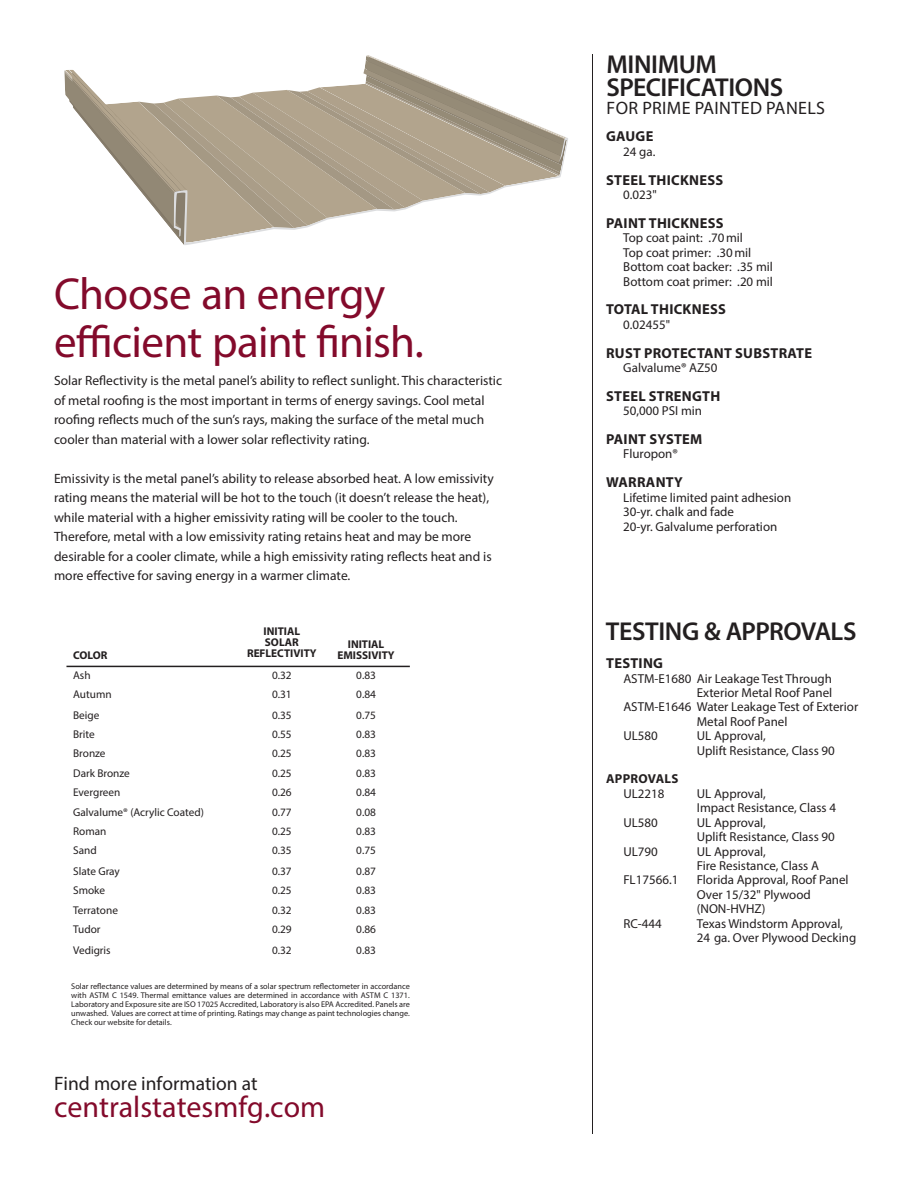
<style>
.page{position:relative;width:918px;height:1188px;background:#fff}
.page>*{position:absolute;margin:0;border:0;box-sizing:border-box;transform-origin:0 0}
.t1{font:45px/48px "Myriad Pro";letter-spacing:-.015em;color:#830a2b}
.t2{font:30px "Myriad Pro";color:#830a2b}
.t3{font:600 25.95px/22.5px "Myriad Pro";letter-spacing:-.015em;color:#231f20}
.t4{font:19.5px "Myriad Pro";color:#231f20}
.t5{font:18px "Myriad Pro";letter-spacing:.02em;color:#231f20}
.t6{font:700 14.4px "Myriad Pro";letter-spacing:.02em;color:#231f20}
.t7{font:13.5px/19.5px "Myriad Pro";color:#231f20}
.t8{font:12.9px/14.4px "Myriad Pro";color:#231f20}
.t9{font:700 12.9px "Myriad Pro";letter-spacing:.02em;color:#231f20}
.t10{font:11.25px "Myriad Pro";color:#231f20}
.t11{font:700 11.25px/11.2px "Myriad Pro";color:#231f20;text-align:center}
.t12{font:8.25px/9px "Myriad Pro";color:#231f20;text-align:justify}
</style>
<div class="page">
<svg style="left:64px;top:55px;width:504px;height:190px"></svg>
<hr style="left:592px;top:54px;width:1px;height:1080px;background:#231f20">
<hr style="left:66px;top:666px;width:344px;height:1px;background:#231f20">
<h1 class="t1" style="left:54px;top:269px;width:371px">Choose an energy efficient paint finish.</h1>
<p class="t7" style="left:54px;top:371px;width:450px">Solar Reflectivity is the metal panel’s ability to reflect sunlight. This characteristic of metal roofing is the most important in terms of energy savings. Cool metal roofing reflects much of the sun’s rays, making the surface of the metal much cooler than material with a lower solar reflectivity rating.</p>
<p class="t7" style="left:54px;top:468px;width:441px">Emissivity is the metal panel’s ability to release absorbed heat. A low emissivity rating means the material will be hot to the touch (it doesn’t release the heat), while material with a higher emissivity rating will be cooler to the touch.<br>Therefore, metal with a low emissivity rating retains heat and may be more desirable for a cooler climate, while a high emissivity rating reflects heat and is more effective for saving energy in a warmer climate.</p>
<p class="t11" style="left:73px;top:650px;width:36px">COLOR</p>
<p class="t11" style="left:247px;top:625px;width:71px">INITIAL<br>SOLAR<br>REFLECTIVITY</p>
<p class="t11" style="left:337px;top:638px;width:59px">INITIAL<br>EMISSIVITY</p>
<p class="t10" style="left:73px;top:668px;width:19px">Ash</p>
<p class="t10" style="left:272px;top:668px;width:21px">0.32</p>
<p class="t10" style="left:356px;top:668px;width:21px">0.83</p>
<p class="t10" style="left:73px;top:687px;width:40px">Autumn</p>
<p class="t10" style="left:272px;top:687px;width:21px">0.31</p>
<p class="t10" style="left:356px;top:687px;width:21px">0.84</p>
<p class="t10" style="left:73px;top:708px;width:28px">Beige</p>
<p class="t10" style="left:272px;top:708px;width:21px">0.35</p>
<p class="t10" style="left:356px;top:708px;width:21px">0.75</p>
<p class="t10" style="left:73px;top:727px;width:23px">Brite</p>
<p class="t10" style="left:272px;top:727px;width:21px">0.55</p>
<p class="t10" style="left:356px;top:727px;width:21px">0.83</p>
<p class="t10" style="left:73px;top:747px;width:34px">Bronze</p>
<p class="t10" style="left:272px;top:747px;width:21px">0.25</p>
<p class="t10" style="left:356px;top:747px;width:21px">0.83</p>
<p class="t10" style="left:73px;top:766px;width:58px">Dark Bronze</p>
<p class="t10" style="left:272px;top:766px;width:21px">0.25</p>
<p class="t10" style="left:356px;top:766px;width:21px">0.83</p>
<p class="t10" style="left:73px;top:786px;width:49px">Evergreen</p>
<p class="t10" style="left:272px;top:786px;width:21px">0.26</p>
<p class="t10" style="left:356px;top:786px;width:21px">0.84</p>
<p class="t10" style="left:73px;top:805px;width:132px">Galvalume® (Acrylic Coated)</p>
<p class="t10" style="left:272px;top:805px;width:21px">0.77</p>
<p class="t10" style="left:356px;top:805px;width:21px">0.08</p>
<p class="t10" style="left:73px;top:824px;width:35px">Roman</p>
<p class="t10" style="left:272px;top:824px;width:21px">0.25</p>
<p class="t10" style="left:356px;top:824px;width:21px">0.83</p>
<p class="t10" style="left:73px;top:844px;width:25px">Sand</p>
<p class="t10" style="left:272px;top:844px;width:21px">0.35</p>
<p class="t10" style="left:356px;top:844px;width:21px">0.75</p>
<p class="t10" style="left:73px;top:864px;width:48px">Slate Gray</p>
<p class="t10" style="left:272px;top:864px;width:21px">0.37</p>
<p class="t10" style="left:356px;top:864px;width:21px">0.87</p>
<p class="t10" style="left:73px;top:884px;width:34px">Smoke</p>
<p class="t10" style="left:272px;top:884px;width:21px">0.25</p>
<p class="t10" style="left:356px;top:884px;width:21px">0.83</p>
<p class="t10" style="left:73px;top:903px;width:46px">Terratone</p>
<p class="t10" style="left:272px;top:903px;width:21px">0.32</p>
<p class="t10" style="left:356px;top:903px;width:21px">0.83</p>
<p class="t10" style="left:73px;top:923px;width:29px">Tudor</p>
<p class="t10" style="left:272px;top:923px;width:21px">0.29</p>
<p class="t10" style="left:356px;top:923px;width:21px">0.86</p>
<p class="t10" style="left:73px;top:943px;width:39px">Vedigris</p>
<p class="t10" style="left:272px;top:943px;width:21px">0.32</p>
<p class="t10" style="left:356px;top:943px;width:21px">0.83</p>
<p class="t12" style="left:71px;top:982px;width:340px">Solar reflectance values are determined by means of a solar spectrum reflectometer in accordance with ASTM C 1549. Thermal emittance values are determined in accordance with ASTM C 1371.<br>Laboratory and Exposure site are ISO 17025 Accredited, Laboratory is also EPA Accredited. Panels are unwashed. Values are correct at time of printing. Ratings may change as paint technologies change.<br>Check our website for details.</p>
<h3 class="t4" style="left:54px;top:1072px;width:205px">Find more information at</h3>
<h2 class="t2" style="left:54px;top:1089px;width:273px">centralstatesmfg.com</h2>
<h3 class="t3" style="left:606px;top:53px;width:179px">MINIMUM<br>SPECIFICATIONS</h3>
<h3 class="t5" style="left:607px;top:97px;width:220px">FOR PRIME PAINTED PANELS</h3>
<p class="t6" style="left:606px;top:127px;width:49px">GAUGE</p>
<p class="t8" style="left:623px;top:144px;width:34px">24 ga.</p>
<p class="t6" style="left:606px;top:170px;width:119px">STEEL THICKNESS</p>
<p class="t8" style="left:623px;top:187px;width:35px">0.023"</p>
<p class="t6" style="left:606px;top:214px;width:119px">PAINT THICKNESS</p>
<p class="t8" style="left:623px;top:231px;width:151px">Top coat paint: .70 mil<br>Top coat primer: .30 mil<br>Bottom coat backer: .35 mil<br>Bottom coat primer: .20 mil</p>
<p class="t6" style="left:606px;top:300px;width:121px">TOTAL THICKNESS</p>
<p class="t8" style="left:623px;top:317px;width:48px">0.02455"</p>
<p class="t6" style="left:606px;top:343px;width:207px">RUST PROTECTANT SUBSTRATE</p>
<p class="t8" style="left:623px;top:360px;width:96px">Galvalume® AZ50</p>
<p class="t6" style="left:606px;top:387px;width:116px">STEEL STRENGTH</p>
<p class="t8" style="left:623px;top:404px;width:80px">50,000 PSI min</p>
<p class="t6" style="left:606px;top:430px;width:98px">PAINT SYSTEM</p>
<p class="t8" style="left:623px;top:447px;width:56px">Fluropon®</p>
<p class="t6" style="left:606px;top:473px;width:78px">WARRANTY</p>
<p class="t8" style="left:623px;top:490px;width:169px">Lifetime limited paint adhesion<br>30-yr. chalk and fade<br>20-yr. Galvalume perforation</p>
<h3 class="t3" style="left:606px;top:620px;width:252px">TESTING &amp; APPROVALS</h3>
<p class="t6" style="left:606px;top:654px;width:58px">TESTING</p>
<p class="t8" style="left:623px;top:671px;width:210px">ASTM-E1680 Air Leakage Test Through</p>
<p class="t8" style="left:697px;top:685px;width:137px">Exterior Metal Roof Panel</p>
<p class="t8" style="left:623px;top:700px;width:236px">ASTM-E1646 Water Leakage Test of Exterior</p>
<p class="t8" style="left:697px;top:714px;width:92px">Metal Roof Panel</p>
<p class="t8" style="left:623px;top:729px;width:36px">UL580</p>
<p class="t8" style="left:697px;top:729px;width:140px">UL Approval,<br>Uplift Resistance, Class 90</p>
<p class="t9" style="left:606px;top:771px;width:74px">APPROVALS</p>
<p class="t8" style="left:623px;top:786px;width:43px">UL2218</p>
<p class="t8" style="left:697px;top:786px;width:141px">UL Approval,<br>Impact Resistance, Class 4</p>
<p class="t8" style="left:623px;top:815px;width:36px">UL580</p>
<p class="t8" style="left:697px;top:815px;width:140px">UL Approval,<br>Uplift Resistance, Class 90</p>
<p class="t8" style="left:623px;top:844px;width:36px">UL790</p>
<p class="t8" style="left:697px;top:844px;width:124px">UL Approval,<br>Fire Resistance, Class A</p>
<p class="t8" style="left:623px;top:873px;width:57px">FL17566.1</p>
<p class="t8" style="left:697px;top:873px;width:153px">Florida Approval, Roof Panel<br>Over 15/32" Plywood (NON-HVHZ)</p>
<p class="t8" style="left:623px;top:916px;width:40px">RC-444</p>
<p class="t8" style="left:697px;top:916px;width:161px">Texas Windstorm Approval,<br>24 ga. Over Plywood Decking</p>
</div>
